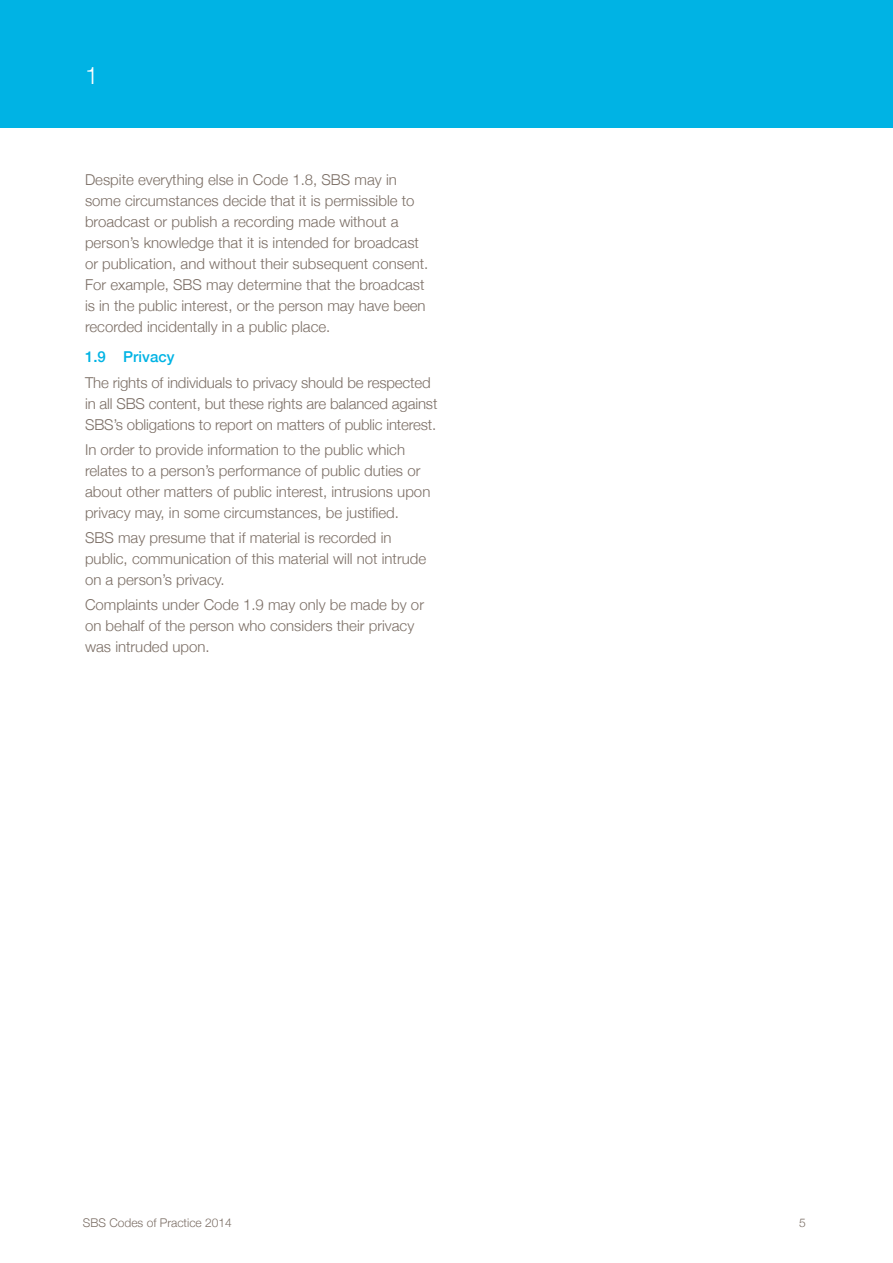
<style>
.page{position:relative;width:893px;height:1263px;background:#fff}
.page>*{position:absolute;margin:0;border:0;box-sizing:border-box;transform-origin:0 0}
.t1{font:300 24px "Helvetica Neue";color:#fff}
.t2{font:300 15px/21px "Helvetica Neue";color:#7b6e65}
.t3{font:500 15px "Helvetica Neue";color:#00b3e4}
.t4{font:300 12px "Helvetica Neue";color:#7b6e65}
</style>
<div class="page">
<div style="left:0;top:0;width:893px;height:128px;background:#00b3e4"></div>
<h1 class="t1" style="left:85px;top:57px;width:15px">1</h1>
<p class="t2" style="left:85px;top:168px;width:345px">Despite everything else in Code 1.8, SBS may in some circumstances decide that it is permissible to broadcast or publish a recording made without a person’s knowledge that it is intended for broadcast or publication, and without their subsequent consent.<br>For example, SBS may determine that the broadcast is in the public interest, or the person may have been recorded incidentally in a public place.</p>
<p class="t3" style="left:85px;top:345px;width:91px">1.9 Privacy</p>
<p class="t2" style="left:85px;top:371px;width:354px">The rights of individuals to privacy should be respected in all SBS content, but these rights are balanced against<br>SBS’s obligations to report on matters of public interest.</p>
<p class="t2" style="left:85px;top:438px;width:347px">In order to provide information to the public which relates to a person’s performance of public duties or about other matters of public interest, intrusions upon privacy may, in some circumstances, be justified.</p>
<p class="t2" style="left:85px;top:526px;width:343px">SBS may presume that if material is recorded in public, communication of this material will not intrude on a person’s privacy.</p>
<p class="t2" style="left:85px;top:594px;width:340px">Complaints under Code 1.9 may only be made by or on behalf of the person who considers their privacy was intruded upon.</p>
<p class="t4" style="left:83px;top:1213px;width:150px">SBS Codes of Practice 2014</p>
<p class="t4" style="left:799px;top:1213px;width:8px">5</p>
</div>
